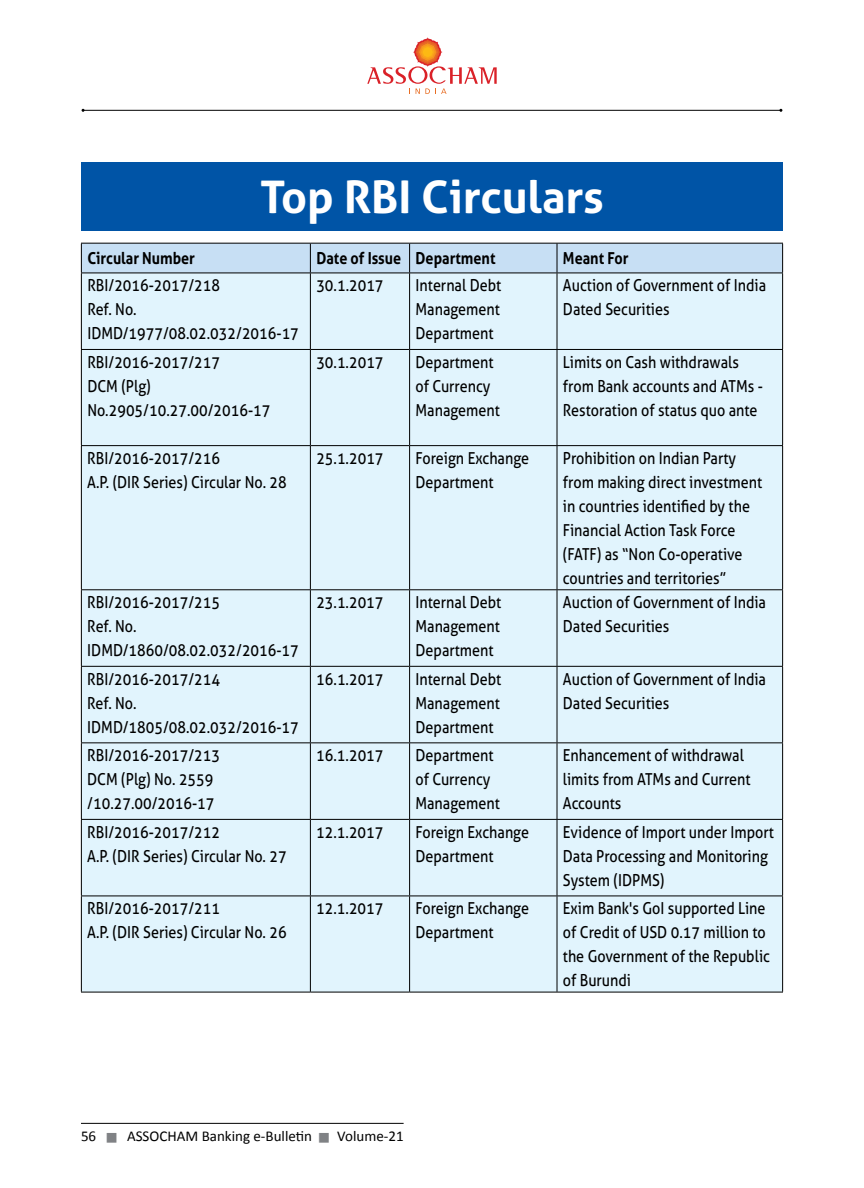
<style>
.page{position:relative;width:864px;height:1188px;background:#fff}
.page>*{position:absolute;margin:0;border:0;box-sizing:border-box;transform-origin:0 0}
.t1{font:700 45px "Aller";color:#fff}
.t2{font:16.5px/24px "Aller";color:#000;scale:.87 1}
.t3{font:700 16.5px "Aller";color:#000;scale:.87 1}
.t4{font:15px "Calibri";color:#000}
.s1{color:#808285}
</style>
<div class="page">
<hr style="left:81px;top:1123px;width:323px;height:1px;background:#000">
<svg style="left:367px;top:38px;width:130px;height:56px"></svg>
<hr style="left:83px;top:110px;width:698px;height:1px;background:#000">
<div style="left:81px;top:162px;width:702px;height:68px;background:#0054a6"></div>
<div style="left:82px;top:274px;width:700px;height:718px;background:#e1f4fd"></div>
<svg style="left:81px;top:243px;width:702px;height:30px;background:#bdd4e8"></svg>
<hr style="left:81px;top:273px;width:1px;height:76px;background:#000">
<hr style="left:310px;top:273px;width:1px;height:76px;background:#000">
<hr style="left:409px;top:273px;width:1px;height:76px;background:#000">
<hr style="left:557px;top:273px;width:1px;height:76px;background:#000">
<hr style="left:782px;top:273px;width:1px;height:76px;background:#000">
<hr style="left:81px;top:350px;width:1px;height:95px;background:#000">
<hr style="left:310px;top:350px;width:1px;height:95px;background:#000">
<hr style="left:409px;top:350px;width:1px;height:95px;background:#000">
<hr style="left:557px;top:350px;width:1px;height:95px;background:#000">
<hr style="left:782px;top:350px;width:1px;height:95px;background:#000">
<hr style="left:81px;top:446px;width:1px;height:143px;background:#000">
<hr style="left:310px;top:446px;width:1px;height:143px;background:#000">
<hr style="left:409px;top:446px;width:1px;height:143px;background:#000">
<hr style="left:557px;top:446px;width:1px;height:143px;background:#000">
<hr style="left:782px;top:446px;width:1px;height:143px;background:#000">
<hr style="left:81px;top:590px;width:1px;height:76px;background:#000">
<hr style="left:310px;top:590px;width:1px;height:76px;background:#000">
<hr style="left:409px;top:590px;width:1px;height:76px;background:#000">
<hr style="left:557px;top:590px;width:1px;height:76px;background:#000">
<hr style="left:782px;top:590px;width:1px;height:76px;background:#000">
<hr style="left:81px;top:667px;width:1px;height:75px;background:#000">
<hr style="left:310px;top:667px;width:1px;height:75px;background:#000">
<hr style="left:409px;top:667px;width:1px;height:75px;background:#000">
<hr style="left:557px;top:667px;width:1px;height:75px;background:#000">
<hr style="left:782px;top:667px;width:1px;height:75px;background:#000">
<hr style="left:81px;top:743px;width:1px;height:76px;background:#000">
<hr style="left:310px;top:743px;width:1px;height:76px;background:#000">
<hr style="left:409px;top:743px;width:1px;height:76px;background:#000">
<hr style="left:557px;top:743px;width:1px;height:76px;background:#000">
<hr style="left:782px;top:743px;width:1px;height:76px;background:#000">
<hr style="left:81px;top:820px;width:1px;height:76px;background:#000">
<hr style="left:310px;top:820px;width:1px;height:76px;background:#000">
<hr style="left:409px;top:820px;width:1px;height:76px;background:#000">
<hr style="left:557px;top:820px;width:1px;height:76px;background:#000">
<hr style="left:782px;top:820px;width:1px;height:76px;background:#000">
<hr style="left:81px;top:896px;width:1px;height:96px;background:#000">
<hr style="left:310px;top:896px;width:1px;height:96px;background:#000">
<hr style="left:409px;top:896px;width:1px;height:96px;background:#000">
<hr style="left:557px;top:896px;width:1px;height:96px;background:#000">
<hr style="left:782px;top:896px;width:1px;height:96px;background:#000">
<hr style="left:81px;top:273px;width:229px;height:1px;background:#000">
<hr style="left:310px;top:273px;width:100px;height:1px;background:#000">
<hr style="left:410px;top:273px;width:147px;height:1px;background:#000">
<hr style="left:557px;top:273px;width:226px;height:1px;background:#000">
<hr style="left:81px;top:349px;width:229px;height:1px;background:#000">
<hr style="left:310px;top:349px;width:100px;height:1px;background:#000">
<hr style="left:410px;top:349px;width:147px;height:1px;background:#000">
<hr style="left:557px;top:349px;width:226px;height:1px;background:#000">
<hr style="left:81px;top:445px;width:229px;height:1px;background:#000">
<hr style="left:310px;top:445px;width:100px;height:1px;background:#000">
<hr style="left:410px;top:445px;width:147px;height:1px;background:#000">
<hr style="left:557px;top:445px;width:226px;height:1px;background:#000">
<hr style="left:81px;top:589px;width:229px;height:1px;background:#000">
<hr style="left:310px;top:589px;width:100px;height:1px;background:#000">
<hr style="left:410px;top:589px;width:147px;height:1px;background:#000">
<hr style="left:557px;top:589px;width:226px;height:1px;background:#000">
<hr style="left:81px;top:666px;width:229px;height:1px;background:#000">
<hr style="left:310px;top:666px;width:100px;height:1px;background:#000">
<hr style="left:410px;top:666px;width:147px;height:1px;background:#000">
<hr style="left:557px;top:666px;width:226px;height:1px;background:#000">
<hr style="left:81px;top:742px;width:229px;height:1px;background:#000">
<hr style="left:310px;top:742px;width:100px;height:1px;background:#000">
<hr style="left:410px;top:742px;width:147px;height:1px;background:#000">
<hr style="left:557px;top:742px;width:226px;height:1px;background:#000">
<hr style="left:81px;top:819px;width:229px;height:1px;background:#000">
<hr style="left:310px;top:819px;width:100px;height:1px;background:#000">
<hr style="left:410px;top:819px;width:147px;height:1px;background:#000">
<hr style="left:557px;top:819px;width:226px;height:1px;background:#000">
<hr style="left:81px;top:896px;width:229px;height:1px;background:#000">
<hr style="left:310px;top:896px;width:100px;height:1px;background:#000">
<hr style="left:410px;top:896px;width:147px;height:1px;background:#000">
<hr style="left:557px;top:896px;width:226px;height:1px;background:#000">
<hr style="left:81px;top:992px;width:229px;height:1px;background:#000">
<hr style="left:310px;top:992px;width:100px;height:1px;background:#000">
<hr style="left:410px;top:992px;width:147px;height:1px;background:#000">
<hr style="left:557px;top:992px;width:226px;height:1px;background:#000">
<h1 class="t1" style="left:260px;top:169px;width:345px">Top RBI Circulars</h1>
<p class="t3" style="left:87px;top:248px;width:125px">Circular Number</p>
<p class="t3" style="left:316px;top:248px;width:207px">Date of Issue Department</p>
<p class="t3" style="left:563px;top:248px;width:77px">Meant For</p>
<p class="t2" style="left:87px;top:273px;width:245px">RBI/2016-2017/218<br>Ref. No.<br>IDMD/1977/08.02.032/2016-17</p>
<p class="t2" style="left:316px;top:273px;width:79px">30.1.2017</p>
<p class="t2" style="left:416px;top:273px;width:100px;text-align:justify">Internal Debt Management Department</p>
<p class="t2" style="left:563px;top:273px;width:235px">Auction of Government of India<br>Dated Securities</p>
<p class="t2" style="left:87px;top:350px;width:212px">RBI/2016-2017/217<br>DCM (Plg)<br>No.2905/10.27.00/2016-17</p>
<p class="t2" style="left:316px;top:350px;width:79px">30.1.2017</p>
<p class="t2" style="left:416px;top:350px;width:98px">Department of Currency<br>Management</p>
<p class="t2" style="left:563px;top:350px;width:231px">Limits on Cash withdrawals from Bank accounts and ATMs -<br>Restoration of status quo ante</p>
<p class="t2" style="left:87px;top:446px;width:231px">RBI/2016-2017/216<br>A.P. (DIR Series) Circular No. 28</p>
<p class="t2" style="left:316px;top:446px;width:79px">25.1.2017</p>
<p class="t2" style="left:416px;top:446px;width:132px">Foreign Exchange<br>Department</p>
<p class="t2" style="left:563px;top:446px;width:230px">Prohibition on Indian Party from making direct investment in countries identified by the<br>Financial Action Task Force (FATF) as “Non Co-operative countries and territories”</p>
<p class="t2" style="left:87px;top:590px;width:245px">RBI/2016-2017/215<br>Ref. No.<br>IDMD/1860/08.02.032/2016-17</p>
<p class="t2" style="left:316px;top:590px;width:79px">23.1.2017</p>
<p class="t2" style="left:416px;top:590px;width:100px;text-align:justify">Internal Debt Management Department</p>
<p class="t2" style="left:563px;top:590px;width:235px">Auction of Government of India<br>Dated Securities</p>
<p class="t2" style="left:87px;top:667px;width:245px">RBI/2016-2017/214<br>Ref. No.<br>IDMD/1805/08.02.032/2016-17</p>
<p class="t2" style="left:316px;top:667px;width:79px">16.1.2017</p>
<p class="t2" style="left:416px;top:667px;width:100px;text-align:justify">Internal Debt Management Department</p>
<p class="t2" style="left:563px;top:667px;width:235px">Auction of Government of India<br>Dated Securities</p>
<p class="t2" style="left:87px;top:743px;width:154px">RBI/2016-2017/213<br>DCM (Plg) No. 2559 /10.27.00/2016-17</p>
<p class="t2" style="left:316px;top:743px;width:79px">16.1.2017</p>
<p class="t2" style="left:416px;top:743px;width:98px">Department of Currency<br>Management</p>
<p class="t2" style="left:563px;top:743px;width:217px">Enhancement of withdrawal limits from ATMs and Current<br>Accounts</p>
<p class="t2" style="left:87px;top:820px;width:231px">RBI/2016-2017/212<br>A.P. (DIR Series) Circular No. 27</p>
<p class="t2" style="left:316px;top:820px;width:79px">12.1.2017</p>
<p class="t2" style="left:416px;top:820px;width:132px">Foreign Exchange<br>Department</p>
<p class="t2" style="left:563px;top:820px;width:244px">Evidence of Import under Import<br>Data Processing and Monitoring<br>System (IDPMS)</p>
<p class="t2" style="left:87px;top:896px;width:231px">RBI/2016-2017/211<br>A.P. (DIR Series) Circular No. 26</p>
<p class="t2" style="left:316px;top:896px;width:79px">12.1.2017</p>
<p class="t2" style="left:415px;top:896px;width:132px">Foreign Exchange<br>Department</p>
<p class="t2" style="left:563px;top:896px;width:240px">Exim Bank's GoI supported Line of Credit of USD 0.17 million to the Government of the Republic of Burundi</p>
<p class="t4" style="left:81px;top:1126px;width:324px">56 <span class="s1">■</span> ASSOCHAM Banking e-Bulletin <span class="s1">■</span> Volume-21</p>
</div>
